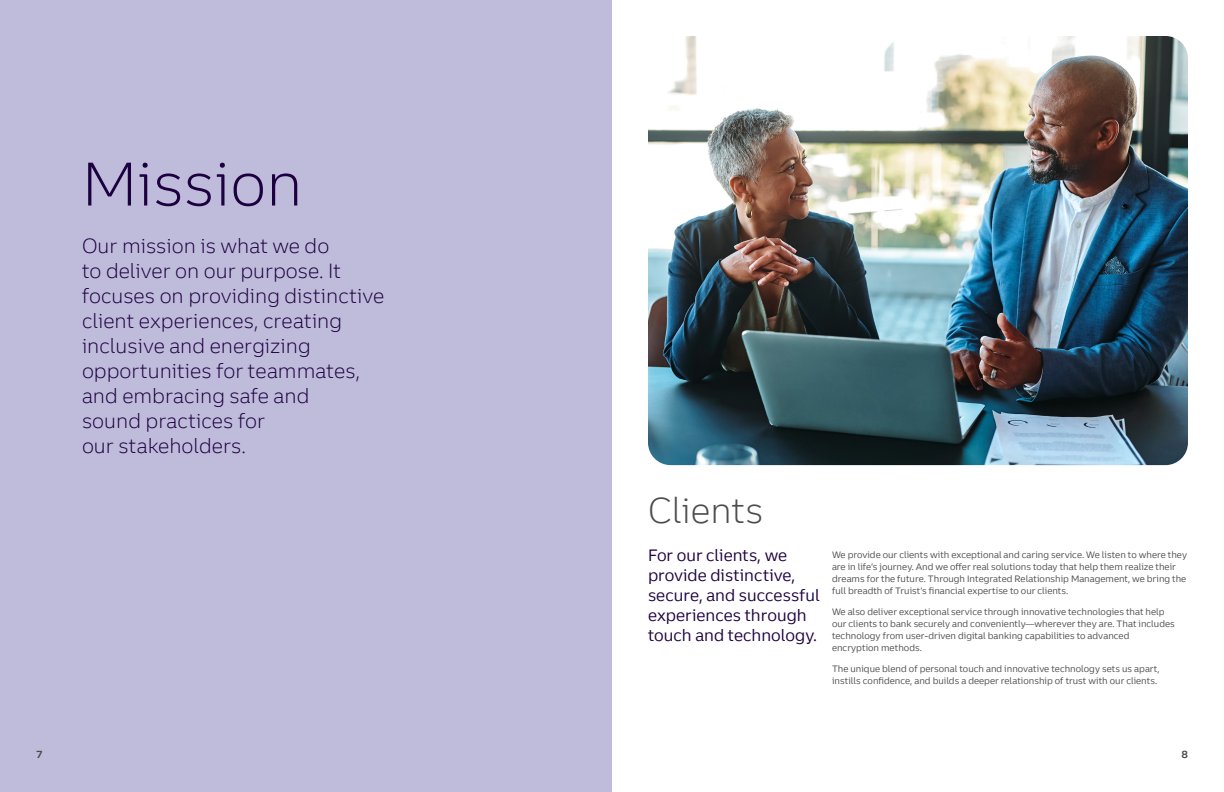
<style>
.page{position:relative;width:1224px;height:792px;background:#fff}
.page>*{position:absolute;margin:0;border:0;box-sizing:border-box;transform-origin:0 0}
.Big_Headline{font:300 60px "Truist Trio";color:#1d0040}
.Subhead{font:300 35px "Truist Trio";color:#4b4c4d}
.Dek{font:300 20px/25px "Truist Trio";color:#1d0040}
.Smaller_dek{font:16px/20px "Truist Trio";color:#1d0040}
.Dek-2{font:700 10px "Truist Trio";color:#4b4c4d}
.Body{font:9px/12px "Truist Trio";color:#4b4c4d}
</style>
<div class="page">
<div style="left:0;top:0;width:612px;height:792px;background:#bfbcdb"></div>
<img style="left:648px;top:36px;width:540px;height:429px">
<p class="Big_Headline" style="left:82px;top:148px;width:222px">Mission</p>
<p class="Dek" style="left:82px;top:233px;width:304px">Our mission is what we do<br>to deliver on our purpose. It focuses on providing distinctive client experiences, creating inclusive and energizing opportunities for teammates, and embracing safe and<br>sound practices for<br>our stakeholders.</p>
<p class="Dek-2" style="left:36px;top:748px;width:8px">7</p>
<p class="Subhead" style="left:648px;top:489px;width:117px">Clients</p>
<p class="Smaller_dek" style="left:648px;top:545px;width:173px">For our clients, we provide distinctive, secure, and successful experiences through touch and technology.</p>
<p class="Body" style="left:832px;top:549px;width:357px">We provide our clients with exceptional and caring service. We listen to where they are in life’s journey. And we offer real solutions today that help them realize their dreams for the future. Through Integrated Relationship Management, we bring the full breadth of Truist’s financial expertise to our clients.</p>
<p class="Body" style="left:832px;top:606px;width:344px">We also deliver exceptional service through innovative technologies that help our clients to bank securely and conveniently—wherever they are. That includes technology from user-driven digital banking capabilities to advanced encryption methods.</p>
<p class="Body" style="left:832px;top:663px;width:329px">The unique blend of personal touch and innovative technology sets us apart, instills confidence, and builds a deeper relationship of trust with our clients.</p>
<p class="Dek-2" style="left:1181px;top:748px;width:8px">8</p>
</div>
